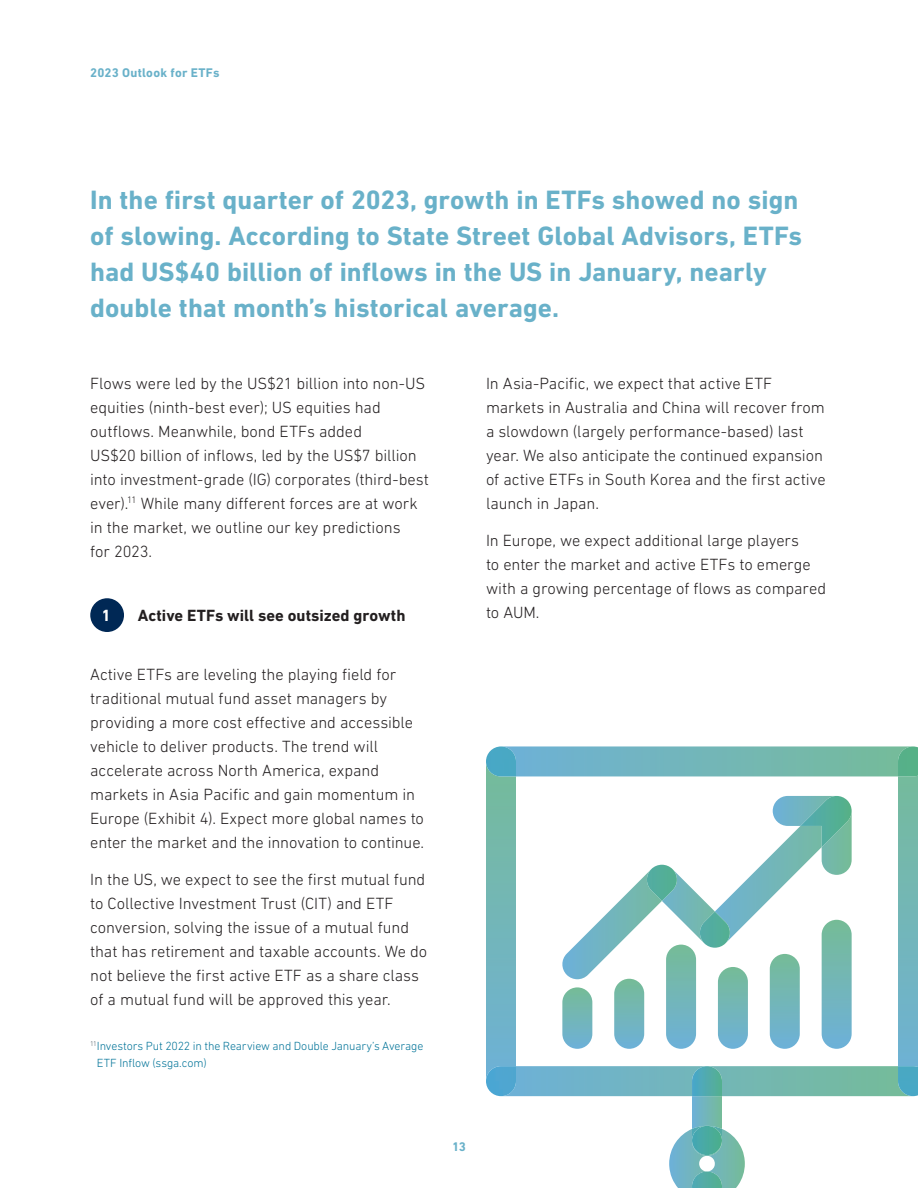
<style>
.page{position:relative;width:918px;height:1188px;background:#fff}
.page>*{position:absolute;margin:0;border:0;box-sizing:border-box;transform-origin:0 0}
.Body___Intro__18_24pt{font:700 27px/36px "DIN Next LT Pro";letter-spacing:.005em;color:#69b1c9}
.Body___Text__11_16pt{font:300 16.5px/24px "DIN Next LT Pro";letter-spacing:-.005em;color:#231f20}
.Heading___01__10_15pt{font:700 16.5px "DIN Next LT Pro";color:#231f20}
.Body___Text__11_16pt-2{font:700 16.5px "DIN Next LT Pro";color:#fff}
.t1{font:700 12.75px "DIN Next LT Pro";letter-spacing:.02em;color:#69b1c9}
.Footnotes___Text__8_11pt{font:300 12px/16.5px "DIN Next LT Pro";letter-spacing:-.01em;color:#007398}
</style>
<div class="page">
<div style="left:90px;top:598px;width:34px;height:34px;background:#002855;border-radius:50%"></div>
<img style="left:486px;top:1066px;width:30px;height:30px">
<img style="left:486px;top:746px;width:30px;height:30px">
<img style="left:692px;top:1066px;width:30px;height:60px">
<img style="left:669px;top:1129px;width:76px;height:59px">
<img style="left:692px;top:1126px;width:30px;height:62px">
<img style="left:692px;top:1126px;width:30px;height:29px;border-radius:15px">
<img style="left:715px;top:809px;width:135px;height:139px">
<img style="left:673px;top:874px;width:42px;height:63px">
<img style="left:698px;top:922px;width:33px;height:26px">
<img style="left:562px;top:875px;width:111px;height:104px">
<img style="left:645px;top:865px;width:33px;height:25px">
<img style="left:773px;top:796px;width:79px;height:79px">
<img style="left:800px;top:796px;width:52px;height:51px">
<img style="left:822px;top:920px;width:30px;height:129px;border-radius:15px">
<img style="left:770px;top:954px;width:30px;height:95px;border-radius:15px">
<img style="left:718px;top:967px;width:30px;height:82px;border-radius:15px">
<img style="left:666px;top:945px;width:30px;height:104px;border-radius:15px">
<img style="left:614px;top:979px;width:30px;height:70px;border-radius:15px">
<img style="left:562px;top:987px;width:30px;height:62px;border-radius:15px">
<p class="t1" style="left:90px;top:65px;width:131px">2023 Outlook for ETFs</p>
<p class="Body___Intro__18_24pt" style="left:90px;top:182px;width:714px">In the first quarter of 2023, growth in ETFs showed no sign of slowing. According to State Street Global Advisors, ETFs had US$40 billion of inflows in the US in January, nearly double that month’s historical average.</p>
<p class="Body___Text__11_16pt" style="left:90px;top:371px;width:340px">Flows were led by the US$21 billion into non-US equities (ninth-best ever); US equities had outflows. Meanwhile, bond ETFs added<br>US$20 billion of inflows, led by the US$7 billion into investment-grade (IG) corporates (third-best ever).<sup>11</sup> While many different forces are at work in the market, we outline our key predictions<br>for 2023.</p>
<p class="Body___Text__11_16pt" style="left:486px;top:371px;width:341px">In Asia-Pacific, we expect that active ETF markets in Australia and China will recover from a slowdown (largely performance-based) last year. We also anticipate the continued expansion of active ETFs in South Korea and the first active launch in Japan.</p>
<p class="Body___Text__11_16pt" style="left:486px;top:528px;width:342px">In Europe, we expect additional large players<br>to enter the market and active ETFs to emerge with a growing percentage of flows as compared</p>
<p class="Body___Text__11_16pt-2" style="left:101px;top:606px;width:11px">1</p>
<p class="Heading___01__10_15pt" style="left:138px;top:606px;width:269px">Active ETFs will see outsized growth</p>
<p class="Body___Text__11_16pt" style="left:486px;top:600px;width:55px">to AUM.</p>
<p class="Body___Text__11_16pt" style="left:90px;top:662px;width:336px">Active ETFs are leveling the playing field for traditional mutual fund asset managers by providing a more cost effective and accessible vehicle to deliver products. The trend will accelerate across North America, expand markets in Asia Pacific and gain momentum in Europe (Exhibit 4). Expect more global names to enter the market and the innovation to continue.</p>
<p class="Body___Text__11_16pt" style="left:90px;top:867px;width:339px">In the US, we expect to see the first mutual fund to Collective Investment Trust (CIT) and ETF conversion, solving the issue of a mutual fund that has retirement and taxable accounts. We do not believe the first active ETF as a share class of a mutual fund will be approved this year.</p>
<p class="Footnotes___Text__8_11pt" style="left:97px;top:1038px;width:328px;text-indent:-7px"><sup>11</sup>Investors Put 2022 in the Rearview and Double January’s Average<br>ETF Inflow (ssga.com)</p>
<p class="t1" style="left:452px;top:1139px;width:15px">13</p>
</div>
